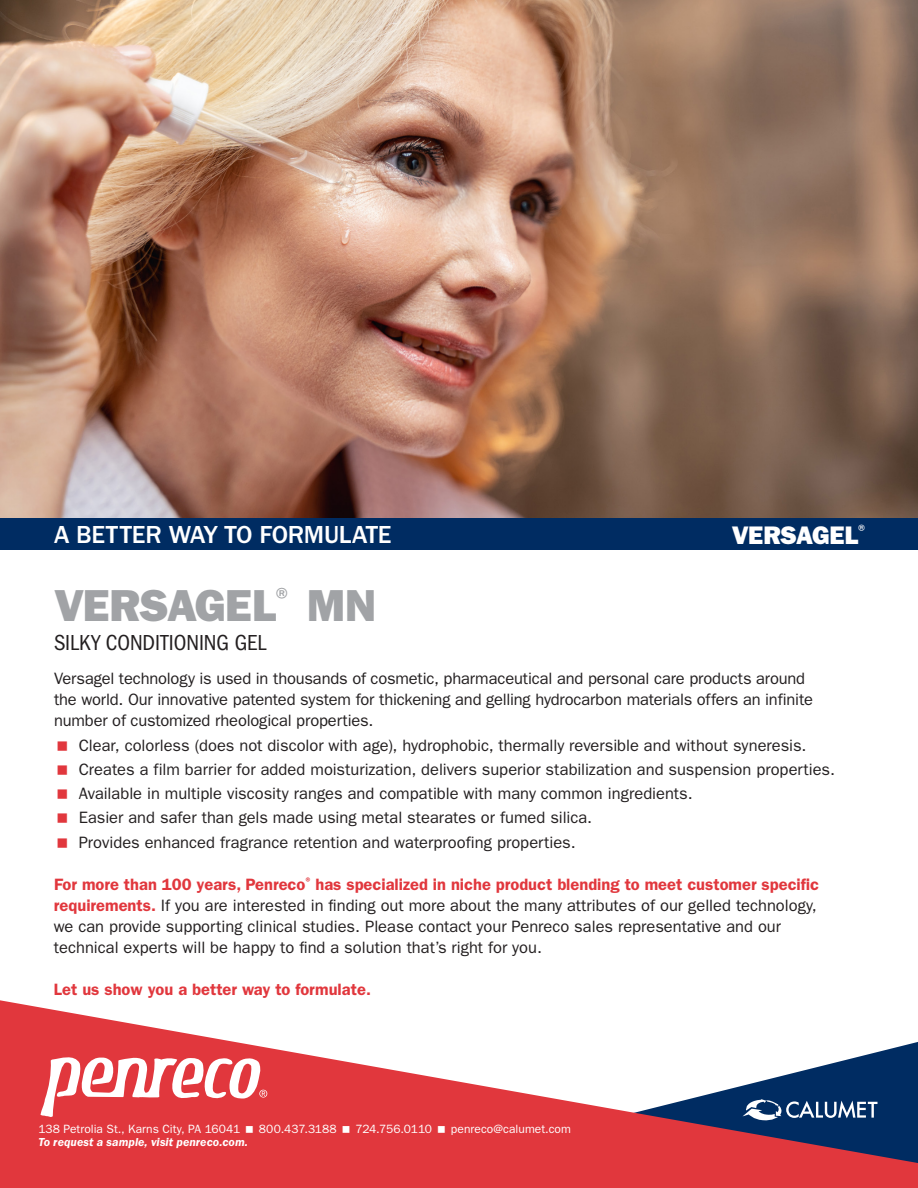
<style>
.page{position:relative;width:918px;height:1188px;background:#fff}
.page>*{position:absolute;margin:0;border:0;box-sizing:border-box;transform-origin:0 0}
.t1{font:45px "ITC Franklin Gothic Std Hvy";letter-spacing:-.015em;color:#a1a3a6}
.t2{font:500 25.5px "ITC Franklin Gothic Std";letter-spacing:-.01em;color:#fff}
.t3{font:25.5px "ITC Franklin Gothic Std Hvy";letter-spacing:-.015em;color:#fff}
.t4{font:condensed 22.5px "ITC Franklin Gothic Std";color:#231f20}
.t5{font:16.5px/21px "ITC Franklin Gothic Std";color:#231f20}
.t6{font:600 16.5px "ITC Franklin Gothic Std";color:#e1373d}
.t7{font:12px "ITC Franklin Gothic Std";color:#fff}
.t8{font:italic 600 12px "ITC Franklin Gothic Std";letter-spacing:.005em;color:#fff}
.t9{font:12px "ITC Franklin Gothic Std";letter-spacing:-.025em;color:#fff}
.s1{font-weight:600;color:#e1373d}
</style>
<div class="page">
<img style="left:0;top:0;width:918px;height:519px">
<div style="left:0;top:519px;width:918px;height:31px;background:#002c62"></div>
<svg style="left:0;top:1000px;width:918px;height:188px;fill:#e1373d"></svg>
<svg style="left:743px;top:1099px;width:134px;height:21px"></svg>
<svg style="left:41px;top:1057px;width:226px;height:61px"></svg>
<svg style="left:246px;top:1126px;width:7px;height:7px"></svg>
<svg style="left:343px;top:1126px;width:7px;height:7px"></svg>
<svg style="left:438px;top:1126px;width:7px;height:7px"></svg>
<h2 class="t2" style="left:54px;top:521px;width:339px">A BETTER WAY TO FORMULATE</h2>
<h1 class="t1" style="left:54px;top:579px;width:324px">VERSAGEL<sup>®</sup> MN</h1>
<h3 class="t4" style="left:54px;top:630px;width:214px">SILKY CONDITIONING GEL</h3>
<h2 class="t3" style="left:732px;top:520px;width:139px">VERSAGEL<sup>®</sup></h2>
<p class="t5" style="left:54px;top:668px;width:760px">Versagel technology is used in thousands of cosmetic, pharmaceutical and personal care products around the world. Our innovative patented system for thickening and gelling hydrocarbon materials offers an infinite number of customized rheological properties.</p>
<p class="t5" style="left:79px;top:733px;width:758px;line-height:24.3px">Clear, colorless (does not discolor with age), hydrophobic, thermally reversible and without syneresis.<br>Creates a film barrier for added moisturization, delivers superior stabilization and suspension properties.<br>Available in multiple viscosity ranges and compatible with many common ingredients.<br>Easier and safer than gels made using metal stearates or fumed silica.<br>Provides enhanced fragrance retention and waterproofing properties.</p>
<p class="t5" style="left:54px;top:874px;width:767px"><span class="s1">For more than 100 years, Penreco</span><sup>®</sup> <span class="s1">has specialized in niche product blending to meet customer specific requirements.</span> If you are interested in finding out more about the many attributes of our gelled technology, we can provide supporting clinical studies. Please contact your Penreco sales representative and our technical experts will be happy to find a solution that’s right for you.</p>
<p class="t6" style="left:54px;top:979px;width:318px">Let us show you a better way to formulate.</p>
<p class="t7" style="left:38px;top:1122px;width:203px">138 Petrolia St., Karns City, PA 16041</p>
<p class="t7" style="left:259px;top:1122px;width:79px">800.437.3188</p>
<p class="t9" style="left:356px;top:1122px;width:78px">724.756.0110</p>
<p class="t7" style="left:451px;top:1122px;width:122px">penreco@calumet.com</p>
<p class="t8" style="left:38px;top:1136px;width:211px">To request a sample, visit penreco.com.</p>
</div>
